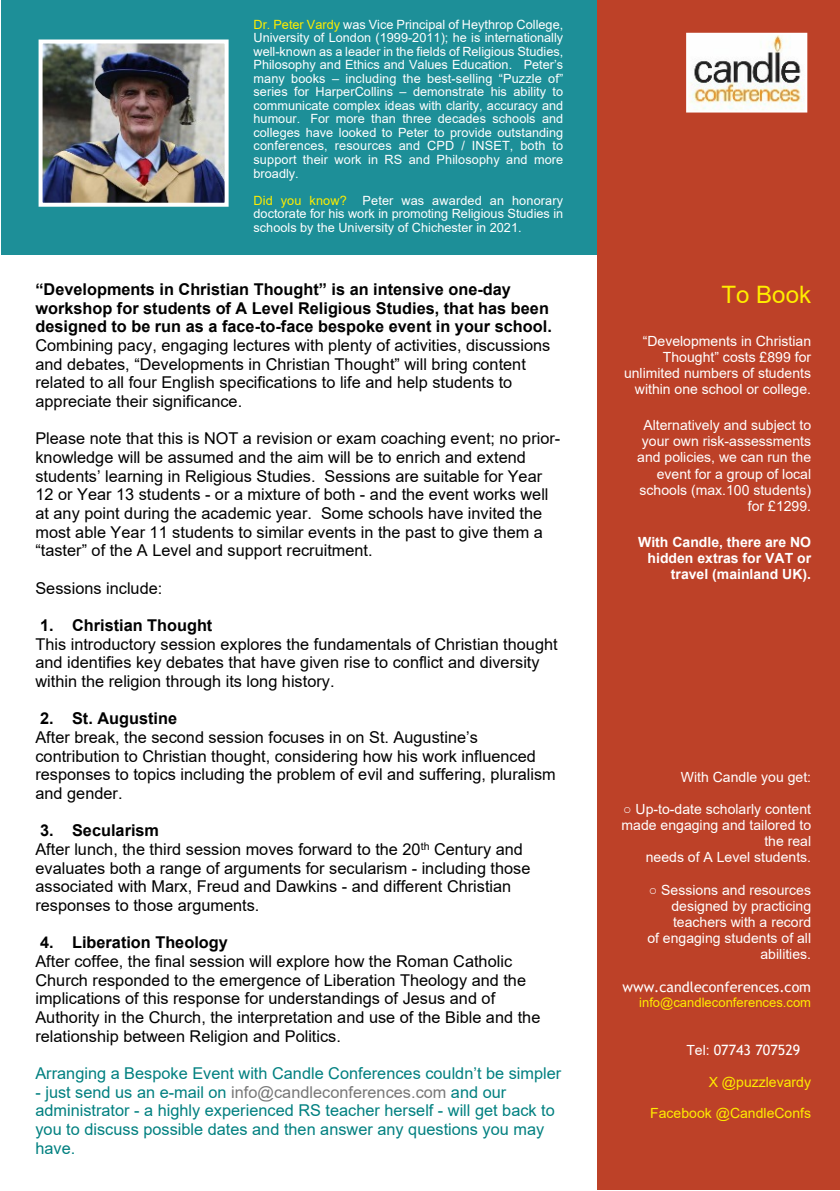
<style>
.page{position:relative;width:840px;height:1191px;background:#fff}
.page>*{position:absolute;margin:0;border:0;box-sizing:border-box;transform-origin:0 0}
.t1{font:24px "Arial";color:#ffed00}
.t2{font:16.2px/18.6px "Arial";color:#000}
.t3{font:16.2px/18.6px "Arial";color:#008080}
.t4{font:700 16.2px/18.6px "Arial";color:#000}
.t5{font:14.2px "Trebuchet MS";color:#fff}
.t6{font:14px/16px "Arial";color:#fff;text-align:right}
.t7{font:700 14px/16px "Arial";color:#fff;text-align:right}
.t8{font:14px "Arial";color:#ffed00}
.t9{font:13px "Arial";color:#ffed00}
.t10{font:12.6px/13.6px "Arial";color:#fff;text-align:justify}
.s1{color:#ffed00}
.s2{font-weight:700}
.s3{color:#777}
.s4{font-family:"Arial";font-size:14px}
</style>
<div class="page">
<div style="left:1px;top:0;width:606px;height:255px;background:#1d8f98"></div>
<div style="left:597px;top:0;width:242px;height:1189px;background:#bd4128"></div>
<img style="left:688px;top:36px;width:115px;height:73px">
<div style="left:685px;top:33px;width:121px;height:79px;border:2px solid #fff"></div>
<img style="left:44px;top:44px;width:179px;height:158px">
<div style="left:39px;top:39px;width:189px;height:168px;border:4px solid #fff"></div>
<p class="t10" style="left:253px;top:17px;width:311px"><span class="s1">Dr. Peter Vardy</span> was Vice Principal of Heythrop College, University of London (1999-2011); he is internationally well-known as a leader in the fields of Religious Studies, Philosophy and Ethics and Values Education. Peter’s many books – including the best-selling “Puzzle of” series for HarperCollins – demonstrate his ability to communicate complex ideas with clarity, accuracy and humour. For more than three decades schools and colleges have looked to Peter to provide outstanding conferences, resources and CPD / INSET, both to support their work in RS and Philosophy and more broadly.</p>
<p class="t10" style="left:253px;top:193px;width:311px"><span class="s1">Did you know?</span> Peter was awarded an honorary doctorate for his work in promoting Religious Studies in schools by the University of Chichester in 2021.</p>
<p class="t4" style="left:35px;top:280px;width:517px">“Developments in Christian Thought” is an intensive one-day workshop for students of A Level Religious Studies, that has been designed to be run as a face-to-face bespoke event in your school.</p>
<p class="t2" style="left:35px;top:336px;width:516px">Combining pacy, engaging lectures with plenty of activities, discussions and debates, “Developments in Christian Thought” will bring content related to all four English specifications to life and help students to appreciate their significance.</p>
<p class="t2" style="left:35px;top:429px;width:526px">Please note that this is NOT a revision or exam coaching event; no prior&shy;knowledge will be assumed and the aim will be to enrich and extend students’ learning in Religious Studies. Sessions are suitable for Year 12 or Year 13 students - or a mixture of both - and the event works well at any point during the academic year. Some schools have invited the most able Year 11 students to similar events in the past to give them a “taster” of the A Level and support recruitment.</p>
<p class="t2" style="left:35px;top:578px;width:128px">Sessions include:</p>
<p class="t4" style="left:40px;top:616px;width:174px">1. Christian Thought</p>
<p class="t2" style="left:35px;top:634px;width:523px">This introductory session explores the fundamentals of Christian thought and identifies key debates that have given rise to conflict and diversity within the religion through its long history.</p>
<p class="t4" style="left:40px;top:709px;width:138px">2. St. Augustine</p>
<p class="t2" style="left:35px;top:728px;width:521px">After break, the second session focuses in on St. Augustine’s contribution to Christian thought, considering how his work influenced responses to topics including the problem of evil and suffering, pluralism and gender.</p>
<p class="t2" style="left:35px;top:821px;width:496px"><span class="s2">3. Secularism<br></span>After lunch, the third session moves forward to the 20<sup>th</sup> Century and evaluates both a range of arguments for secularism - including those associated with Marx, Freud and Dawkins - and different Christian responses to those arguments.</p>
<p class="t4" style="left:40px;top:933px;width:189px">4. Liberation Theology</p>
<p class="t2" style="left:35px;top:952px;width:506px">After coffee, the final session will explore how the Roman Catholic Church responded to the emergence of Liberation Theology and the implications of this response for understandings of Jesus and of Authority in the Church, the interpretation and use of the Bible and the relationship between Religion and Politics.</p>
<p class="t3" style="left:35px;top:1064px;width:527px">Arranging a Bespoke Event with Candle Conferences couldn’t be simpler</p>
<p class="t3" style="left:35px;top:1082px;width:520px">- just send us an e-mail on <span class="s3">info@candleconferences.com</span> and our administrator - a highly experienced RS teacher herself - will get back to you to discuss possible dates and then answer any questions you may have.</p>
<h1 class="t1" style="left:721px;top:278px;width:91px">To Book</h1>
<p class="t6" style="left:623px;top:333px;width:188px">“Developments in Christian<br>Thought” costs £899 for unlimited numbers of students within one school or college.</p>
<p class="t6" style="left:636px;top:417px;width:175px">Alternatively and subject to your own risk-assessments and policies, we can run the event for a group of local schools (max.100 students) for £1299.</p>
<p class="t7" style="left:637px;top:534px;width:174px">With Candle, there are NO hidden extras for VAT or travel (mainland UK).</p>
<p class="t6" style="left:680px;top:769px;width:132px">With Candle you get:</p>
<p class="t6" style="left:621px;top:801px;width:191px">○ Up-to-date scholarly content made engaging and tailored to the real<br>needs of A Level students.</p>
<p class="t6" style="left:647px;top:881px;width:165px">○ Sessions and resources designed by practicing teachers with a record<br>of engaging students of all abilities.</p>
<p class="t5" style="left:622px;top:977px;width:190px">www.candleconferences.com</p>
<p class="t9" style="left:639px;top:993px;width:173px">info@candleconferences.com</p>
<p class="t5" style="left:686px;top:1040px;width:115px"><span class="s4">Tel:</span> 07743 707529</p>
<p class="t8" style="left:708px;top:1072px;width:104px">X @puzzlevardy</p>
<p class="t8" style="left:649px;top:1103px;width:162px">Facebook @CandleConfs</p>
</div>
